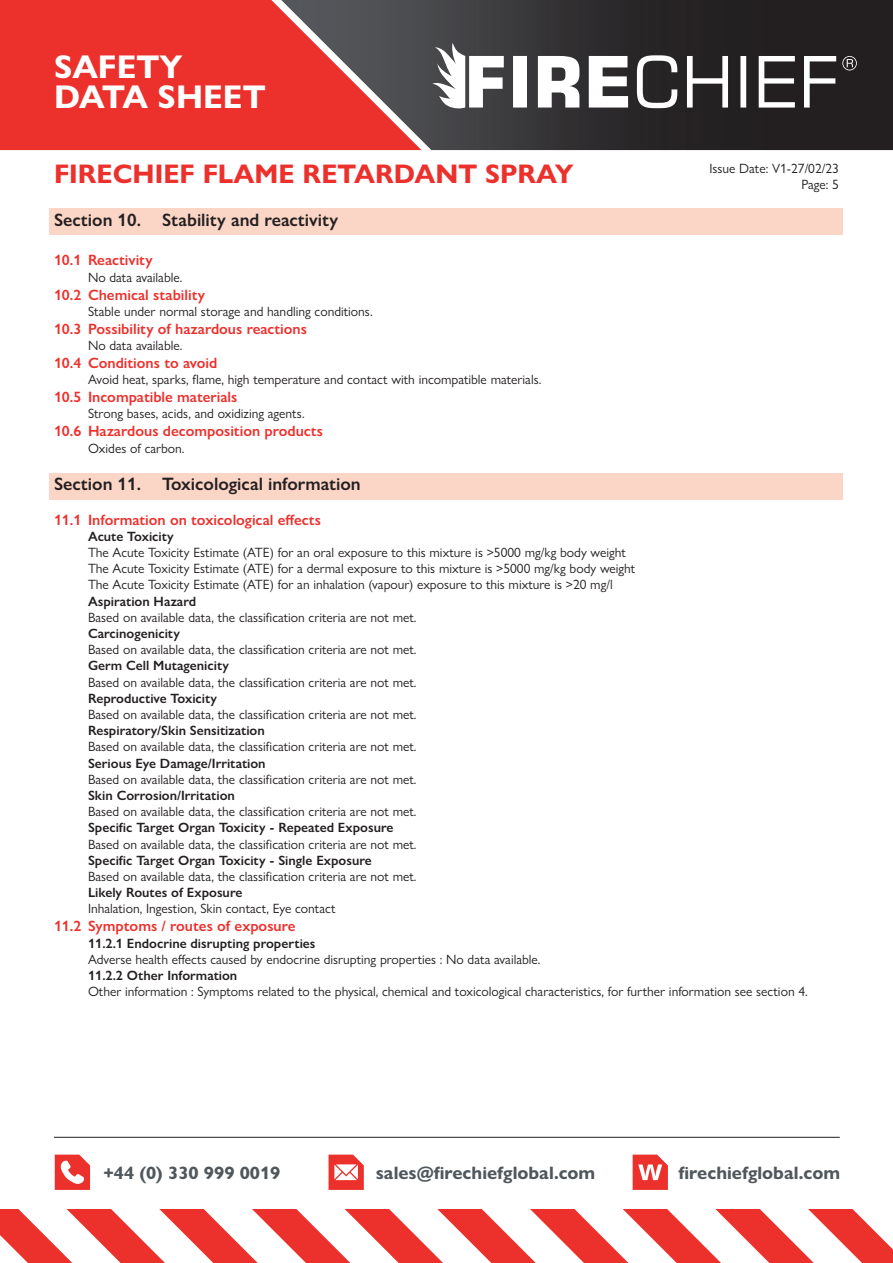
<style>
.page{position:relative;width:893px;height:1263px;background:#fff}
.page>*{position:absolute;margin:0;border:0;box-sizing:border-box;transform-origin:0 0}
.t1{font:700 33px/30px "Gill Sans Nova";color:#fff}
.t2{font:700 27px "Gill Sans Nova";color:#ec312d}
.t3{font:600 18px "Gill Sans Nova";color:#231f20}
.t4{font:700 18px "Gill Sans Nova";color:#4f575d}
.t5{font:600 15px "Gill Sans Nova";color:#ec312d}
.Indented_text{font:13.5px/16.2px "Gill Sans Nova";color:#231f20;text-align:right}
.Indented_text-2{font:600 13.5px "Gill Sans Nova";color:#231f20}
</style>
<div class="page">
<div style="left:0;top:0;width:250px;height:150px;background:#ec312d"></div>
<svg style="left:250px;top:0;width:643px;height:150px;background:#583535"></svg>
<svg style="left:55px;top:1154px;width:35px;height:36px"></svg>
<svg style="left:329px;top:1154px;width:35px;height:36px"></svg>
<hr style="left:54px;top:1137px;width:786px;height:1px;background:#231f20">
<svg style="left:633px;top:1154px;width:35px;height:36px"></svg>
<svg style="left:0;top:1209px;width:893px;height:54px"></svg>
<svg style="left:432px;top:43px;width:72px;height:67px"></svg>
<div style="left:513px;top:56px;width:14px;height:52px;background:#fff"></div>
<svg style="left:538px;top:56px;width:41px;height:52px"></svg>
<svg style="left:589px;top:56px;width:39px;height:52px"></svg>
<svg style="left:637px;top:55px;width:40px;height:53px"></svg>
<svg style="left:687px;top:56px;width:41px;height:52px"></svg>
<div style="left:740px;top:56px;width:6px;height:52px;background:#fff"></div>
<svg style="left:759px;top:56px;width:36px;height:52px"></svg>
<svg style="left:804px;top:56px;width:32px;height:52px"></svg>
<svg style="left:842px;top:56px;width:15px;height:14px"></svg>
<div style="left:50px;top:208px;width:793px;height:27px;background:#fbd5c5"></div>
<div style="left:50px;top:473px;width:793px;height:26px;background:#fbd5c5"></div>
<h1 class="t1" style="left:54px;top:52px;width:213px">SAFETY<br>DATA SHEET</h1>
<h2 class="t2" style="left:54px;top:157px;width:521px">FIRECHIEF FLAME RETARDANT SPRAY</h2>
<p class="Indented_text" style="left:709px;top:160px;width:131px">Issue Date: V1-27/02/23<br>Page: 5</p>
<p class="t3" style="left:54px;top:208px;width:286px">Section 10. Stability and reactivity</p>
<p class="t5" style="left:54px;top:251px;width:100px">10.1 Reactivity</p>
<p class="Indented_text" style="left:88px;top:269px;width:96px">No data available.</p>
<p class="t5" style="left:54px;top:285px;width:153px">10.2 Chemical stability</p>
<p class="Indented_text" style="left:88px;top:303px;width:286px">Stable under normal storage and handling conditions.</p>
<p class="t5" style="left:54px;top:319px;width:255px">10.3 Possibility of hazardous reactions</p>
<p class="Indented_text" style="left:88px;top:337px;width:96px">No data available.</p>
<p class="t5" style="left:54px;top:354px;width:165px">10.4 Conditions to avoid</p>
<p class="Indented_text" style="left:88px;top:371px;width:455px">Avoid heat, sparks, flame, high temperature and contact with incompatible materials.</p>
<p class="t5" style="left:54px;top:388px;width:185px">10.5 Incompatible materials</p>
<p class="Indented_text" style="left:88px;top:406px;width:218px">Strong bases, acids, and oxidizing agents.</p>
<p class="t5" style="left:54px;top:422px;width:271px">10.6 Hazardous decomposition products</p>
<p class="Indented_text" style="left:88px;top:440px;width:98px">Oxides of carbon.</p>
<p class="t3" style="left:54px;top:473px;width:308px">Section 11. Toxicological information</p>
<p class="t5" style="left:54px;top:510px;width:268px">11.1 Information on toxicological effects</p>
<p class="Indented_text-2" style="left:88px;top:528px;width:87px">Acute Toxicity</p>
<p class="Indented_text" style="left:88px;top:544px;width:539px">The Acute Toxicity Estimate (ATE) for an oral exposure to this mixture is &gt;5000 mg/kg body weight</p>
<p class="Indented_text" style="left:88px;top:560px;width:549px">The Acute Toxicity Estimate (ATE) for a dermal exposure to this mixture is &gt;5000 mg/kg body weight</p>
<p class="Indented_text" style="left:88px;top:577px;width:526px">The Acute Toxicity Estimate (ATE) for an inhalation (vapour) exposure to this mixture is &gt;20 mg/l</p>
<p class="Indented_text-2" style="left:88px;top:593px;width:110px">Aspiration Hazard</p>
<p class="Indented_text" style="left:88px;top:609px;width:330px">Based on available data, the classification criteria are not met.</p>
<p class="Indented_text-2" style="left:88px;top:625px;width:93px">Carcinogenicity</p>
<p class="Indented_text" style="left:88px;top:641px;width:330px">Based on available data, the classification criteria are not met.</p>
<p class="Indented_text-2" style="left:88px;top:657px;width:142px">Germ Cell Mutagenicity</p>
<p class="Indented_text" style="left:88px;top:674px;width:330px">Based on available data, the classification criteria are not met.</p>
<p class="Indented_text-2" style="left:88px;top:690px;width:131px">Reproductive Toxicity</p>
<p class="Indented_text" style="left:88px;top:706px;width:330px">Based on available data, the classification criteria are not met.</p>
<p class="Indented_text-2" style="left:88px;top:722px;width:178px">Respiratory/Skin Sensitization</p>
<p class="Indented_text" style="left:88px;top:739px;width:330px">Based on available data, the classification criteria are not met.</p>
<p class="Indented_text-2" style="left:88px;top:755px;width:179px">Serious Eye Damage/Irritation</p>
<p class="Indented_text" style="left:88px;top:771px;width:330px">Based on available data, the classification criteria are not met.</p>
<p class="Indented_text-2" style="left:88px;top:787px;width:148px">Skin Corrosion/Irritation</p>
<p class="Indented_text" style="left:88px;top:803px;width:330px">Based on available data, the classification criteria are not met.</p>
<p class="Indented_text-2" style="left:88px;top:819px;width:307px">Specific Target Organ Toxicity - Repeated Exposure</p>
<p class="Indented_text" style="left:88px;top:836px;width:330px">Based on available data, the classification criteria are not met.</p>
<p class="Indented_text-2" style="left:88px;top:852px;width:285px">Specific Target Organ Toxicity - Single Exposure</p>
<p class="Indented_text" style="left:88px;top:868px;width:330px">Based on available data, the classification criteria are not met.</p>
<p class="Indented_text-2" style="left:88px;top:884px;width:156px">Likely Routes of Exposure</p>
<p class="Indented_text" style="left:88px;top:901px;width:249px">Inhalation, Ingestion, Skin contact, Eye contact</p>
<p class="t5" style="left:54px;top:917px;width:243px">11.2 Symptoms / routes of exposure</p>
<p class="Indented_text-2" style="left:88px;top:935px;width:229px">11.2.1 Endocrine disrupting properties</p>
<p class="Indented_text" style="left:88px;top:951px;width:454px">Adverse health effects caused by endocrine disrupting properties : No data available.</p>
<p class="Indented_text-2" style="left:88px;top:967px;width:151px">11.2.2 Other Information</p>
<p class="Indented_text" style="left:88px;top:983px;width:721px">Other information : Symptoms related to the physical, chemical and toxicological characteristics, for further information see section 4.</p>
<h3 class="t4" style="left:103px;top:1162px;width:179px">+44 (0) 330 999 0019</h3>
<h3 class="t4" style="left:376px;top:1162px;width:221px">sales@firechiefglobal.com</h3>
<h3 class="t4" style="left:678px;top:1162px;width:163px">firechiefglobal.com</h3>
</div>
